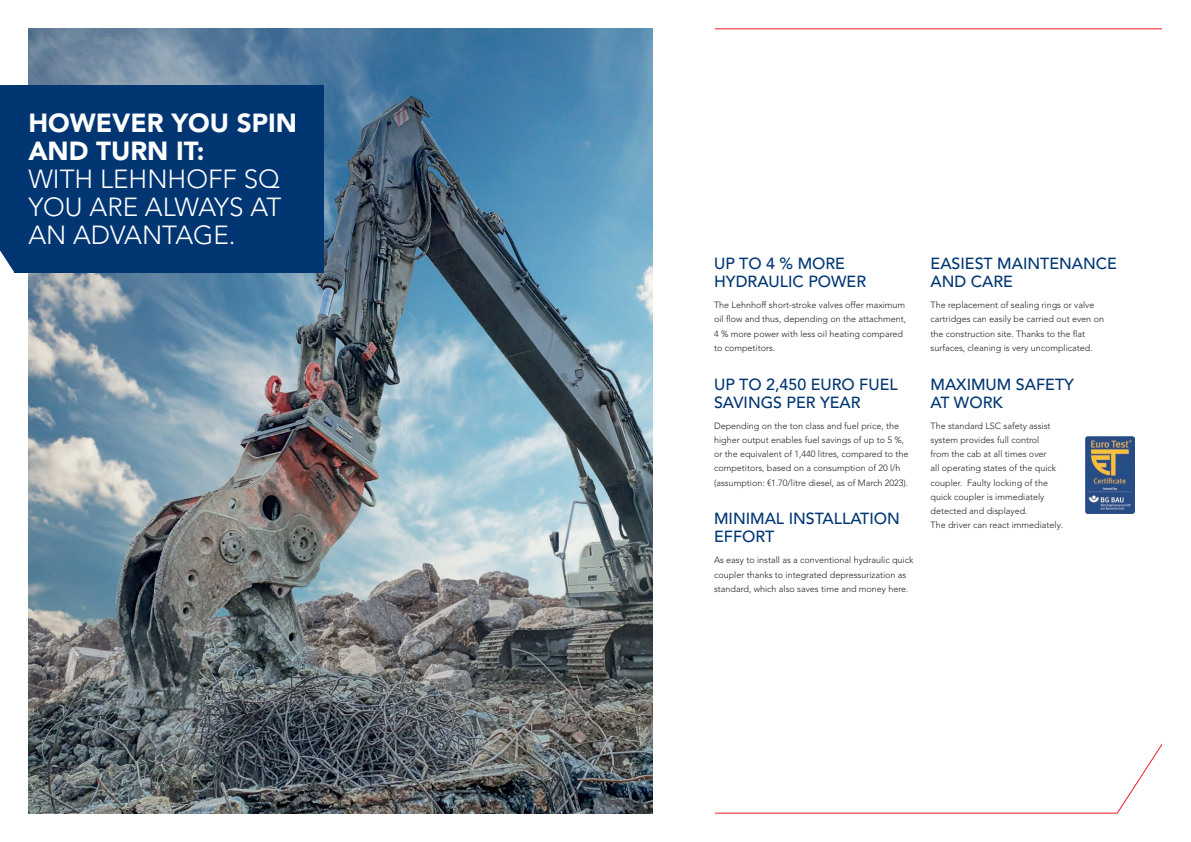
<style>
.page{position:relative;width:1191px;height:842px;background:#fff}
.page>*{position:absolute;margin:0;border:0;box-sizing:border-box;transform-origin:0 0}
.t1{font:300 26px/28px "Avenir LT Pro";color:#fff;text-align:justify}
.t2{font:900 26px/28px "Avenir LT Std";color:#fff}
.t3{font:500 16px/17.7px "Avenir LT Std";color:#013673}
.t4{font:300 9px/14.2px "Avenir LT Pro";color:#231f20}
</style>
<div class="page">
<img style="left:28px;top:28px;width:624px;height:786px">
<img style="left:1085px;top:436px;width:49px;height:78px">
<div style="left:14px;top:85px;width:310px;height:187px;background:#013673"></div>
<div style="left:0;top:85px;width:14px;height:187px;background:#013673"></div>
<h1 class="t2" style="left:28px;top:109px;width:270px">HOWEVER YOU SPIN<br>AND TURN IT:</h1>
<h1 class="t1" style="left:28px;top:165px;width:255px">WITH LEHNHOFF SQ YOU ARE ALWAYS AT AN ADVANTAGE.</h1>
<h2 class="t3" style="left:714px;top:255px;width:154px">UP TO 4 % MORE<br>HYDRAULIC POWER</h2>
<p class="t4" style="left:714px;top:298px;width:193px">The Lehnhoff short-stroke valves offer maximum oil flow and thus, depending on the attachment, 4 % more power with less oil heating compared to competitors.</p>
<h2 class="t3" style="left:714px;top:376px;width:185px">UP TO 2,450 EURO FUEL<br>SAVINGS PER YEAR</h2>
<p class="t4" style="left:714px;top:419px;width:196px">Depending on the ton class and fuel price, the higher output enables fuel savings of up to 5 %, or the equivalent of 1,440 litres, compared to the competitors, based on a consumption of 20 l/h (assumption: €1.70/litre diesel, as of March 2023).</p>
<h2 class="t3" style="left:714px;top:510px;width:187px">MINIMAL INSTALLATION<br>EFFORT</h2>
<p class="t4" style="left:714px;top:553px;width:201px">As easy to install as a conventional hydraulic quick coupler thanks to integrated depressurization as standard, which also saves time and money here.</p>
<h2 class="t3" style="left:930px;top:255px;width:188px">EASIEST MAINTENANCE<br>AND CARE</h2>
<p class="t4" style="left:930px;top:298px;width:175px">The replacement of sealing rings or valve cartridges can easily be carried out even on the construction site. Thanks to the flat surfaces, cleaning is very uncomplicated.</p>
<h2 class="t3" style="left:930px;top:376px;width:145px">MAXIMUM SAFETY<br>AT WORK</h2>
<p class="t4" style="left:930px;top:419px;width:134px">The standard LSC safety assist system provides full control<br>from the cab at all times over<br>all operating states of the quick coupler. Faulty locking of the quick coupler is immediately detected and displayed.<br>The driver can react immediately.</p>
</div>
